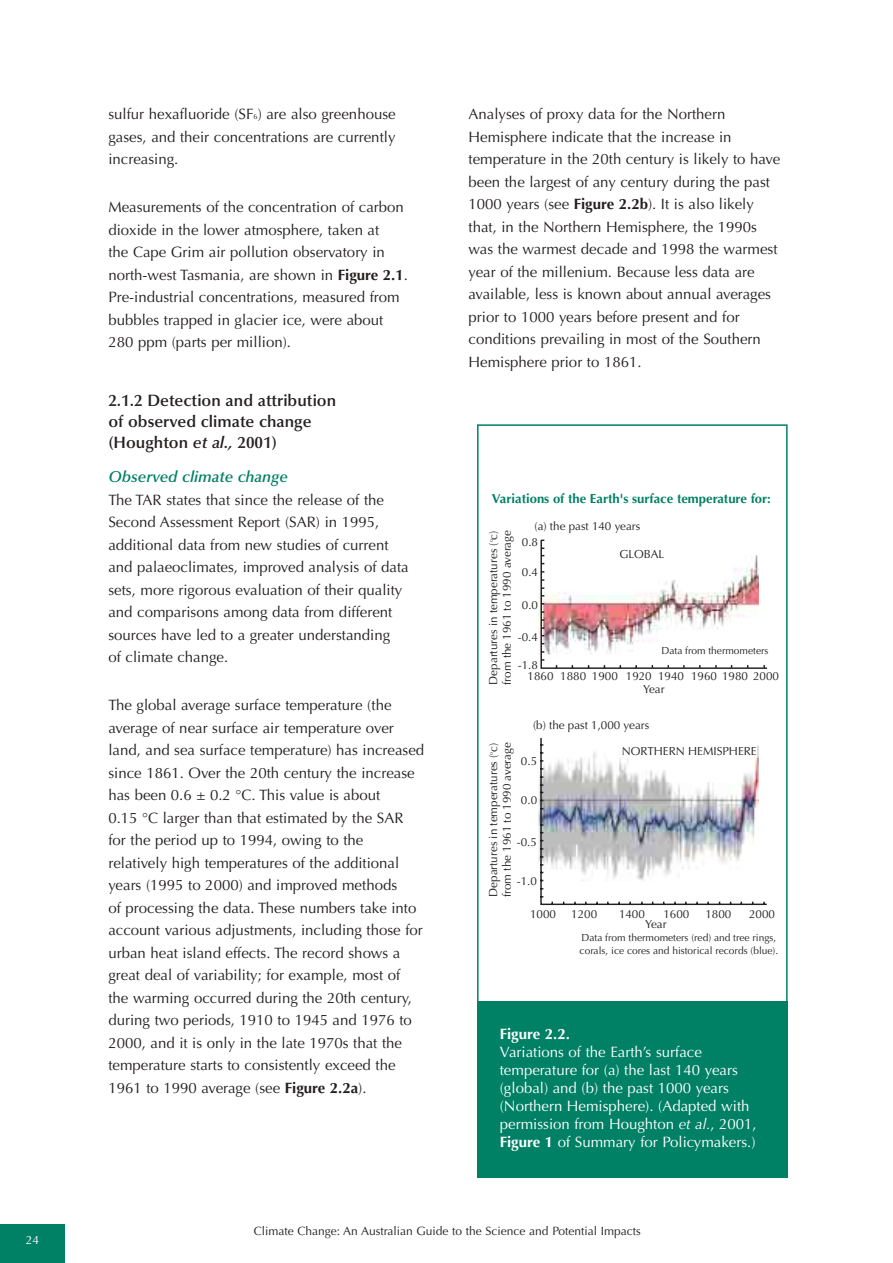
<style>
.page{position:relative;width:893px;height:1263px;background:#fff}
.page>*{position:absolute;margin:0;border:0;box-sizing:border-box;transform-origin:0 0}
.t1{font:600 16.5px/21px "Optima";color:#231f1f}
.t2{font:italic 600 15.75px "Optima";color:#008065}
.t3{font:15px/22.5px "Optima";color:#231f1f}
.t4{font:15px/18px "Optima";color:#fff}
.t5{font:700 15px "Optima";color:#fff}
.t6{font:700 13.05px "Optima";color:#008066}
.t7{font:12px "Optima";color:#231f1f}
.t8{font:12px "Optima";color:#fff}
.t9{font:11.7px/12.8px "Optima";color:#231f1f}
.t10{font:10.2px/12.3px "Optima";color:#231f1f}
.t11{font:5.1px "Optima";color:#231f1f}
.s1{font-size:7.5px}
.s2{font-weight:700}
.s3{font-style:italic}
</style>
<div class="page">
<div style="left:0;top:1225px;width:64px;height:38px;background:#008065"></div>
<img style="left:539px;top:539px;width:228px;height:367px">
<div style="left:477px;top:1002px;width:310px;height:176px;background:#008065"></div>
<p class="t8" style="left:26px;top:1235px;width:15px">24</p>
<p class="t3" style="left:108px;top:104px;width:289px;text-align:justify">sulfur hexafluoride (SF<span class="s1">6</span>) are also greenhouse gases, and their concentrations are currently increasing.</p>
<p class="t3" style="left:108px;top:197px;width:301px">Measurements of the concentration of carbon dioxide in the lower atmosphere, taken at<br>the Cape Grim air pollution observatory in north-west Tasmania, are shown in <span class="s2">Figure 2.1</span>.<br>Pre-industrial concentrations, measured from bubbles trapped in glacier ice, were about 280 ppm (parts per million).</p>
<p class="t1" style="left:108px;top:392px;width:229px">2.1.2 Detection and attribution of observed climate change (Houghton <span class="s3">et al.,</span> 2001)</p>
<p class="t2" style="left:108px;top:470px;width:181px">Observed climate change</p>
<p class="t3" style="left:108px;top:490px;width:302px">The TAR states that since the release of the Second Assessment Report (SAR) in 1995, additional data from new studies of current and palaeoclimates, improved analysis of data sets, more rigorous evaluation of their quality and comparisons among data from different sources have led to a greater understanding<br>of climate change.</p>
<p class="t3" style="left:108px;top:695px;width:317px">The global average surface temperature (the average of near surface air temperature over land, and sea surface temperature) has increased since 1861. Over the 20th century the increase has been 0.6 ± 0.2 °C. This value is about<br>0.15 °C larger than that estimated by the SAR for the period up to 1994, owing to the relatively high temperatures of the additional years (1995 to 2000) and improved methods<br>of processing the data. These numbers take into account various adjustments, including those for urban heat island effects. The record shows a great deal of variability; for example, most of<br>the warming occurred during the 20th century, during two periods, 1910 to 1945 and 1976 to 2000, and it is only in the late 1970s that the temperature starts to consistently exceed the 1961 to 1990 average (see <span class="s2">Figure 2.2a</span>).</p>
<p class="t3" style="left:468px;top:104px;width:313px">Analyses of proxy data for the Northern Hemisphere indicate that the increase in temperature in the 20th century is likely to have been the largest of any century during the past 1000 years (see <span class="s2">Figure 2.2b</span>). It is also likely that, in the Northern Hemisphere, the 1990s was the warmest decade and 1998 the warmest year of the millenium. Because less data are available, less is known about annual averages prior to 1000 years before present and for conditions prevailing in most of the Southern Hemisphere prior to 1861.</p>
<p class="t6" style="left:492px;top:493px;width:280px">Variations of the Earth's surface temperature for:</p>
<p class="t9" style="left:534px;top:521px;width:107px">(a) the past 140 years</p>
<p class="t11" style="left:489px;top:542px;width:4px;rotate:-90deg">o</p>
<p class="t9" style="left:501px;top:685px;width:156px;rotate:-90deg">from the 1961 to 1990 average</p>
<p class="t9" style="left:488px;top:685px;width:156px;rotate:-90deg">Departures in temperatures ( c)</p>
<p class="t9" style="left:522px;top:537px;width:18px">0.8</p>
<p class="t9" style="left:522px;top:567px;width:18px">0.4</p>
<p class="t9" style="left:619px;top:549px;width:46px">GLOBAL</p>
<p class="t9" style="left:522px;top:600px;width:18px">0.0</p>
<p class="t9" style="left:518px;top:632px;width:22px">-0.4</p>
<p class="t9" style="left:518px;top:660px;width:22px">-1.8</p>
<p class="t10" style="left:661px;top:645px;width:108px">Data from thermometers</p>
<p class="t9" style="left:643px;top:671px;width:23px;text-indent:-116px">1860 1880 1900 1920<br>Year</p>
<p class="t9" style="left:658px;top:671px;width:122px">1940 1960 1980 2000</p>
<p class="t9" style="left:533px;top:720px;width:118px">(b) the past 1,000 years</p>
<p class="t11" style="left:489px;top:755px;width:4px;rotate:-90deg">o</p>
<p class="t9" style="left:501px;top:897px;width:156px;rotate:-90deg">from the 1961 to 1990 average</p>
<p class="t9" style="left:488px;top:897px;width:156px;rotate:-90deg">Departures in temperatures ( c)</p>
<p class="t9" style="left:521px;top:756px;width:18px">0.5</p>
<p class="t9" style="left:521px;top:795px;width:18px">0.0</p>
<p class="t9" style="left:517px;top:836px;width:22px">-0.5</p>
<p class="t9" style="left:517px;top:876px;width:22px">-1.0</p>
<p class="t9" style="left:530px;top:908px;width:27px">1000</p>
<p class="t9" style="left:621px;top:746px;width:136px">NORTHERN HEMISPHERE</p>
<p class="t9" style="left:571px;top:908px;width:27px">1200</p>
<p class="t9" style="left:619px;top:908px;width:27px">1400</p>
<p class="t9" style="left:663px;top:908px;width:27px">1600</p>
<p class="t9" style="left:705px;top:908px;width:27px">1800</p>
<p class="t9" style="left:749px;top:908px;width:27px">2000</p>
<p class="t9" style="left:645px;top:919px;width:23px">Year</p>
<p class="t10" style="left:579px;top:933px;width:200px">Data from thermometers (red) and tree rings, corals, ice cores and historical records (blue).</p>
<p class="t5" style="left:500px;top:1028px;width:72px">Figure 2.2.</p>
<p class="t4" style="left:500px;top:1045px;width:258px">Variations of the Earth’s surface temperature for (a) the last 140 years (global) and (b) the past 1000 years (Northern Hemisphere). (Adapted with permission from Houghton <span class="s3">et al.</span>, 2001, <span class="s2">Figure 1</span> of Summary for Policymakers.)</p>
<p class="t7" style="left:254px;top:1226px;width:388px">Climate Change: An Australian Guide to the Science and Potential Impacts</p>
</div>
